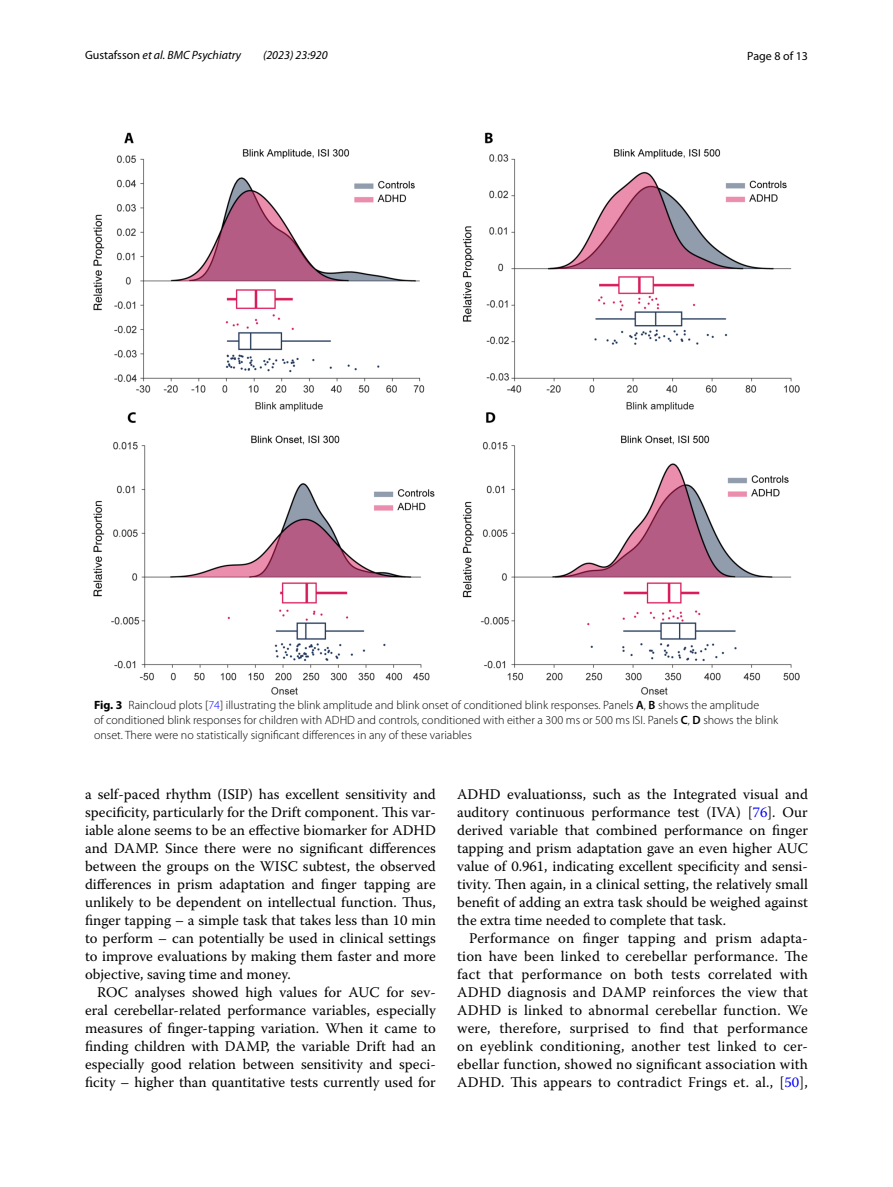
<style>
.page{position:relative;width:893px;height:1187px;background:#fff}
.page>*{position:absolute;margin:0;border:0;box-sizing:border-box;transform-origin:0 0}
.t1{font:14.7px/18px "Warnock Pro";color:#000;text-align:justify}
.t2{font:300 12px/15px "Myriad Pro";color:#000}
.t3{font:italic 12px "Myriad Pro";color:#000}
.t4{font:12px "Myriad Pro";color:#000}
.s1{font-style:normal}
.s2{font-weight:700}
.s3{color:#00f}
.s4{font-weight:600}
</style>
<div class="page">
<img style="left:93px;top:133px;width:707px;height:561px">
<p class="t3" style="left:85px;top:48px;width:158px"><span class="s1">Gustafsson</span> et al. BMC Psychiatry</p>
<p class="t3" style="left:263px;top:48px;width:66px">(2023) 23:920</p>
<p class="t4" style="left:747px;top:48px;width:62px">Page 8 of 13</p>
<p class="t2" style="left:94px;top:698px;width:686px"><span class="s2">Fig. 3</span> Raincloud plots [<span class="s3">74</span>] illustrating the blink amplitude and blink onset of conditioned blink responses. Panels <span class="s4">A</span>, <span class="s4">B</span> shows the amplitude<br>of conditioned blink responses for children with ADHD and controls, conditioned with either a 300 ms or 500 ms ISI. Panels <span class="s4">C</span>, <span class="s4">D</span> shows the blink onset. There were no statistically significant differences in any of these variables</p>
<p class="t1" style="left:85px;top:785px;width:352px">a self-paced rhythm (ISIP) has excellent sensitivity and specificity, particularly for the Drift component. This var&shy;iable alone seems to be an effective biomarker for ADHD and DAMP. Since there were no significant differences between the groups on the WISC subtest, the observed differences in prism adaptation and finger tapping are unlikely to be dependent on intellectual function. Thus, finger tapping – a simple task that takes less than 10 min to perform – can potentially be used in clinical settings to improve evaluations by making them faster and more objective, saving time and money.</p>
<p class="t1" style="left:85px;top:983px;width:352px;text-indent:12px">ROC analyses showed high values for AUC for sev&shy;eral cerebellar-related performance variables, especially measures of finger-tapping variation. When it came to finding children with DAMP, the variable Drift had an especially good relation between sensitivity and speci&shy;ficity – higher than quantitative tests currently used for</p>
<p class="t1" style="left:457px;top:785px;width:352px">ADHD evaluationss, such as the Integrated visual and auditory continuous performance test (IVA) [<span class="s3">76</span>]. Our derived variable that combined performance on finger tapping and prism adaptation gave an even higher AUC value of 0.961, indicating excellent specificity and sensi&shy;tivity. Then again, in a clinical setting, the relatively small benefit of adding an extra task should be weighed against the extra time needed to complete that task.</p>
<p class="t1" style="left:457px;top:929px;width:352px;text-indent:12px">Performance on finger tapping and prism adapta&shy;tion have been linked to cerebellar performance. The fact that performance on both tests correlated with ADHD diagnosis and DAMP reinforces the view that ADHD is linked to abnormal cerebellar function. We were, therefore, surprised to find that performance on eyeblink conditioning, another test linked to cer&shy;ebellar function, showed no significant association with ADHD. This appears to contradict Frings et. al., [<span class="s3">50</span>],</p>
</div>
